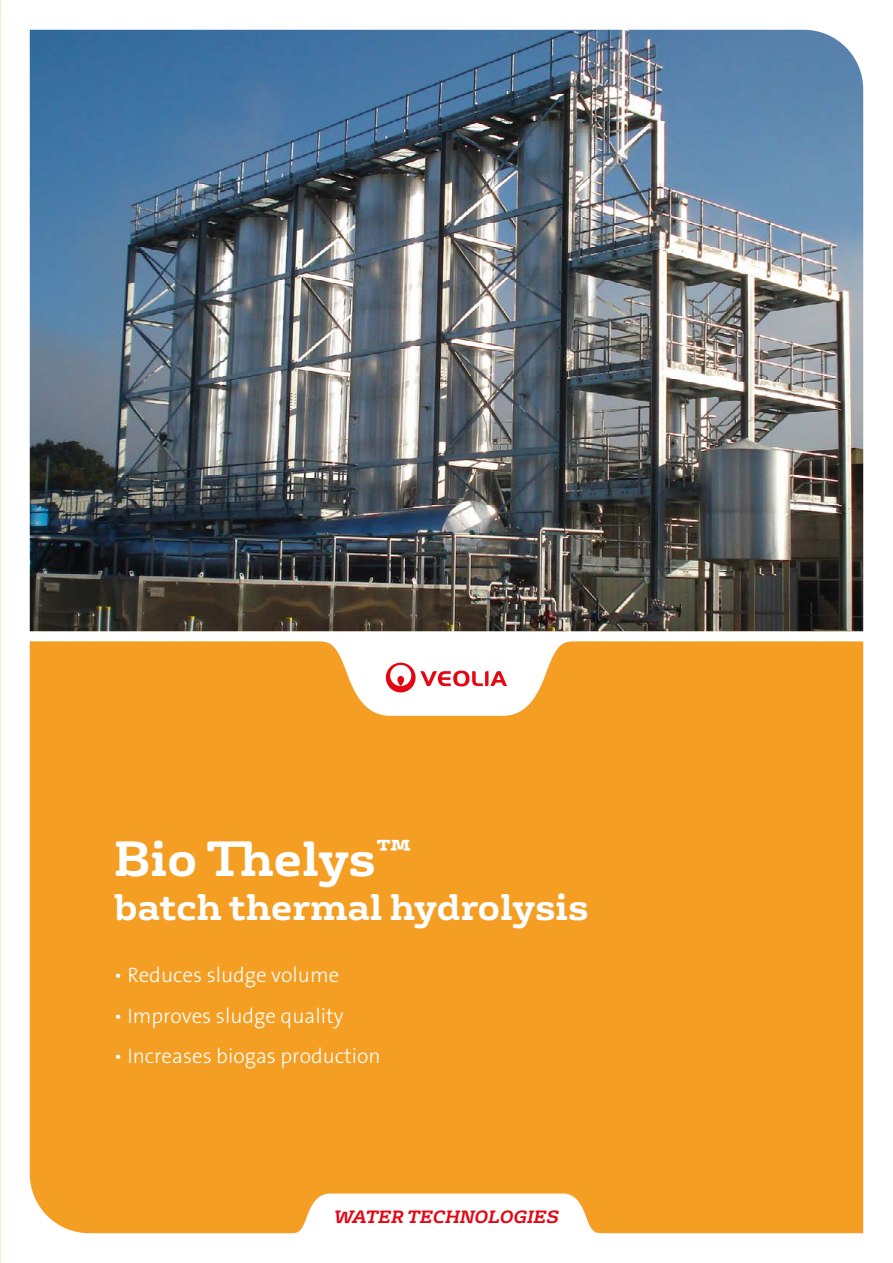
<style>
.page{position:relative;width:893px;height:1263px;background:#fff}
.page>*{position:absolute;margin:0;border:0;box-sizing:border-box;transform-origin:0 0}
.t1{font:700 48px "FS Rufus";color:#fff}
.t2{font:700 36px "FS Rufus";color:#fff}
.t3{font:21px "The Sans Veolia W3 Lig";color:#fff}
.t4{font:italic 700 17.25px "FS Rufus";color:#e30613}
</style>
<div class="page">
<div style="left:30px;top:716px;width:833px;height:517px;background:#f59e24"></div>
<img style="left:30px;top:30px;width:833px;height:601px">
<svg style="left:293px;top:1193px;width:307px;height:40px"></svg>
<svg style="left:0;top:631px;width:864px;height:85px;fill:#f59e24"></svg>
<svg style="left:386px;top:663px;width:121px;height:29px"></svg>
<h1 class="t1" style="left:114px;top:817px;width:299px">Bio Thelys<sup>™</sup></h1>
<h2 class="t2" style="left:114px;top:875px;width:476px">batch thermal hydrolysis</h2>
<p class="t3" style="left:114px;top:961px;width:227px">• Reduces sludge volume</p>
<p class="t3" style="left:114px;top:1002px;width:231px">• Improves sludge quality</p>
<p class="t3" style="left:114px;top:1042px;width:268px">• Increases biogas production</p>
<p class="t4" style="left:334px;top:1202px;width:226px">WATER TECHNOLOGIES</p>
</div>
